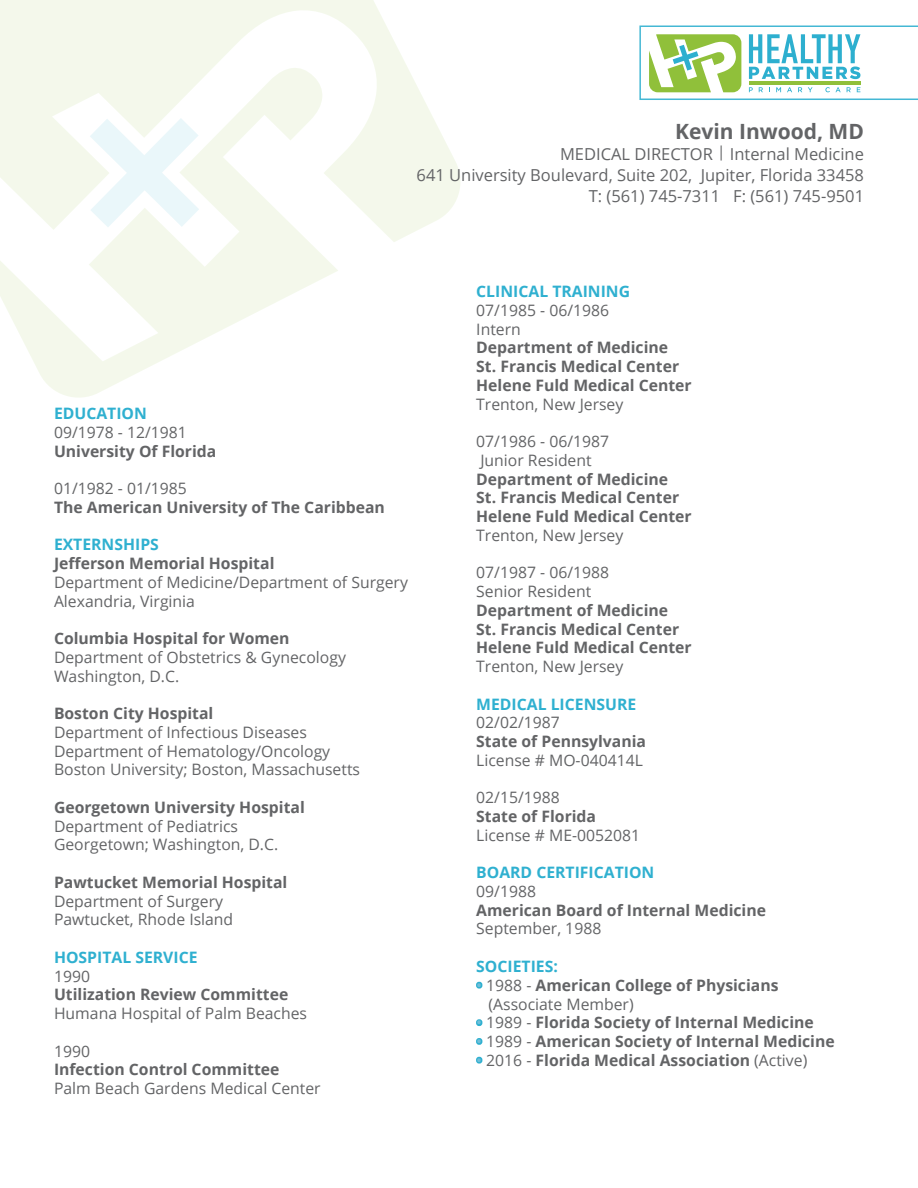
<style>
.page{position:relative;width:918px;height:1188px;background:#fff}
.page>*{position:absolute;margin:0;border:0;box-sizing:border-box;transform-origin:0 0}
.t1{font:700 21px "Open Sans";color:#636466}
.t2{font:16.5px/21px "Open Sans";color:#636466;text-align:right}
.t3{font:700 15.75px/18.8px "Open Sans";color:#636466}
.t4{font:15.75px/18.8px "Open Sans";color:#636466}
.t5{font:700 15.75px "Open Sans";color:#2fb0d0}
.s1{font-weight:400;color:#72bfd9}
.s2{font-weight:400}
</style>
<div class="page">
<svg style="left:0;top:242px;width:338px;height:156px"></svg>
<svg style="left:0;top:0;width:460px;height:242px;fill:#f4f8eb"></svg>
<svg style="left:639px;top:26px;width:279px;height:74px"></svg>
<hr style="left:749px;top:81px;width:111px;height:3px;background:#90c03a">
<svg style="left:476px;top:981px;width:7px;height:8px"></svg>
<svg style="left:476px;top:1019px;width:7px;height:7px"></svg>
<svg style="left:476px;top:1038px;width:7px;height:7px"></svg>
<svg style="left:476px;top:1056px;width:7px;height:8px"></svg>
<h1 class="t1" style="left:675px;top:117px;width:190px">Kevin Inwood, MD</h1>
<p class="t2" style="left:417px;top:143px;width:449px">MEDICAL DIRECTOR <sup>|</sup> Internal Medicine<br>641 University Boulevard, Suite 202, Jupiter, Florida 33458<br>T: (561) 745-7311 F: (561) 745-9501</p>
<p class="t5" style="left:54px;top:402px;width:94px">EDUCATION</p>
<p class="t4" style="left:54px;top:423px;width:134px">09/1978 - 12/1981</p>
<p class="t3" style="left:54px;top:441px;width:164px">University Of Florida</p>
<p class="t4" style="left:54px;top:479px;width:134px">01/1982 - 01/1985</p>
<p class="t3" style="left:54px;top:498px;width:332px">The American University of The Caribbean</p>
<p class="t5" style="left:54px;top:534px;width:106px">EXTERNSHIPS</p>
<p class="t3" style="left:54px;top:554px;width:222px">Jefferson Memorial Hospital</p>
<p class="t4" style="left:54px;top:572px;width:355px">Department of Medicine/Department of Surgery<br>Alexandria, Virginia</p>
<p class="t3" style="left:54px;top:629px;width:237px">Columbia Hospital for Women</p>
<p class="t4" style="left:54px;top:647px;width:293px">Department of Obstetrics &amp; Gynecology<br>Washington, D.C.</p>
<p class="t3" style="left:54px;top:704px;width:161px">Boston City Hospital</p>
<p class="t4" style="left:54px;top:722px;width:308px">Department of Infectious Diseases<br>Department of Hematology/Oncology<br>Boston University; Boston, Massachusetts</p>
<p class="t3" style="left:54px;top:797px;width:252px">Georgetown University Hospital</p>
<p class="t4" style="left:54px;top:816px;width:226px">Department of Pediatrics<br>Georgetown; Washington, D.C.</p>
<p class="t3" style="left:54px;top:872px;width:235px">Pawtucket Memorial Hospital</p>
<p class="t4" style="left:54px;top:891px;width:181px">Department of Surgery<br>Pawtucket, Rhode Island</p>
<p class="t5" style="left:54px;top:946px;width:145px">HOSPITAL SERVICE</p>
<p class="t4" style="left:54px;top:966px;width:38px">1990</p>
<p class="t3" style="left:54px;top:985px;width:236px">Utilization Review Committee</p>
<p class="t4" style="left:54px;top:1004px;width:255px">Humana Hospital of Palm Beaches</p>
<p class="t4" style="left:54px;top:1041px;width:38px">1990</p>
<p class="t3" style="left:54px;top:1060px;width:227px">Infection Control Committee</p>
<p class="t4" style="left:54px;top:1079px;width:268px">Palm Beach Gardens Medical Center</p>
<p class="t5" style="left:476px;top:280px;width:155px">CLINICAL TRAINING</p>
<p class="t4" style="left:476px;top:300px;width:134px">07/1985 - 06/1986<br>Intern</p>
<p class="t3" style="left:476px;top:338px;width:217px">Department of Medicine<br>St. Francis Medical Center<br>Helene Fuld Medical Center</p>
<p class="t4" style="left:476px;top:394px;width:149px">Trenton, New Jersey</p>
<p class="t4" style="left:476px;top:432px;width:134px">07/1986 - 06/1987<br>Junior Resident</p>
<p class="t3" style="left:476px;top:469px;width:217px">Department of Medicine<br>St. Francis Medical Center<br>Helene Fuld Medical Center</p>
<p class="t4" style="left:476px;top:525px;width:149px">Trenton, New Jersey</p>
<p class="t4" style="left:476px;top:563px;width:134px">07/1987 - 06/1988<br>Senior Resident</p>
<p class="t3" style="left:476px;top:600px;width:217px">Department of Medicine<br>St. Francis Medical Center<br>Helene Fuld Medical Center</p>
<p class="t4" style="left:476px;top:657px;width:149px">Trenton, New Jersey</p>
<p class="t5" style="left:476px;top:693px;width:162px">MEDICAL LICENSURE</p>
<p class="t4" style="left:476px;top:713px;width:85px">02/02/1987</p>
<p class="t3" style="left:476px;top:732px;width:171px">State of Pennsylvania</p>
<p class="t4" style="left:476px;top:750px;width:168px">License # MO-040414L</p>
<p class="t4" style="left:476px;top:788px;width:85px">02/15/1988</p>
<p class="t3" style="left:476px;top:807px;width:121px">State of Florida</p>
<p class="t4" style="left:476px;top:825px;width:165px">License # ME-0052081</p>
<p class="t5" style="left:476px;top:861px;width:180px">BOARD CERTIFICATION</p>
<p class="t4" style="left:476px;top:882px;width:61px">09/1988</p>
<p class="t3" style="left:476px;top:900px;width:291px">American Board of Internal Medicine</p>
<p class="t4" style="left:476px;top:919px;width:127px">September, 1988</p>
<p class="t5" style="left:476px;top:955px;width:83px">SOCIETIES:</p>
<p class="t3" style="left:489px;top:975px;width:292px;text-indent:-12px"><span class="s1">•</span> <span class="s2">1988 -</span> American College of Physicians <span class="s2">(Associate Member)</span></p>
<p class="t3" style="left:476px;top:1013px;width:339px"><span class="s1">•</span> <span class="s2">1989 -</span> Florida Society of Internal Medicine</p>
<p class="t3" style="left:476px;top:1032px;width:360px"><span class="s1">•</span> <span class="s2">1989 -</span> American Society of Internal Medicine</p>
<p class="t3" style="left:476px;top:1050px;width:333px"><span class="s1">•</span> <span class="s2">2016 -</span> Florida Medical Association <span class="s2">(Active)</span></p>
</div>
